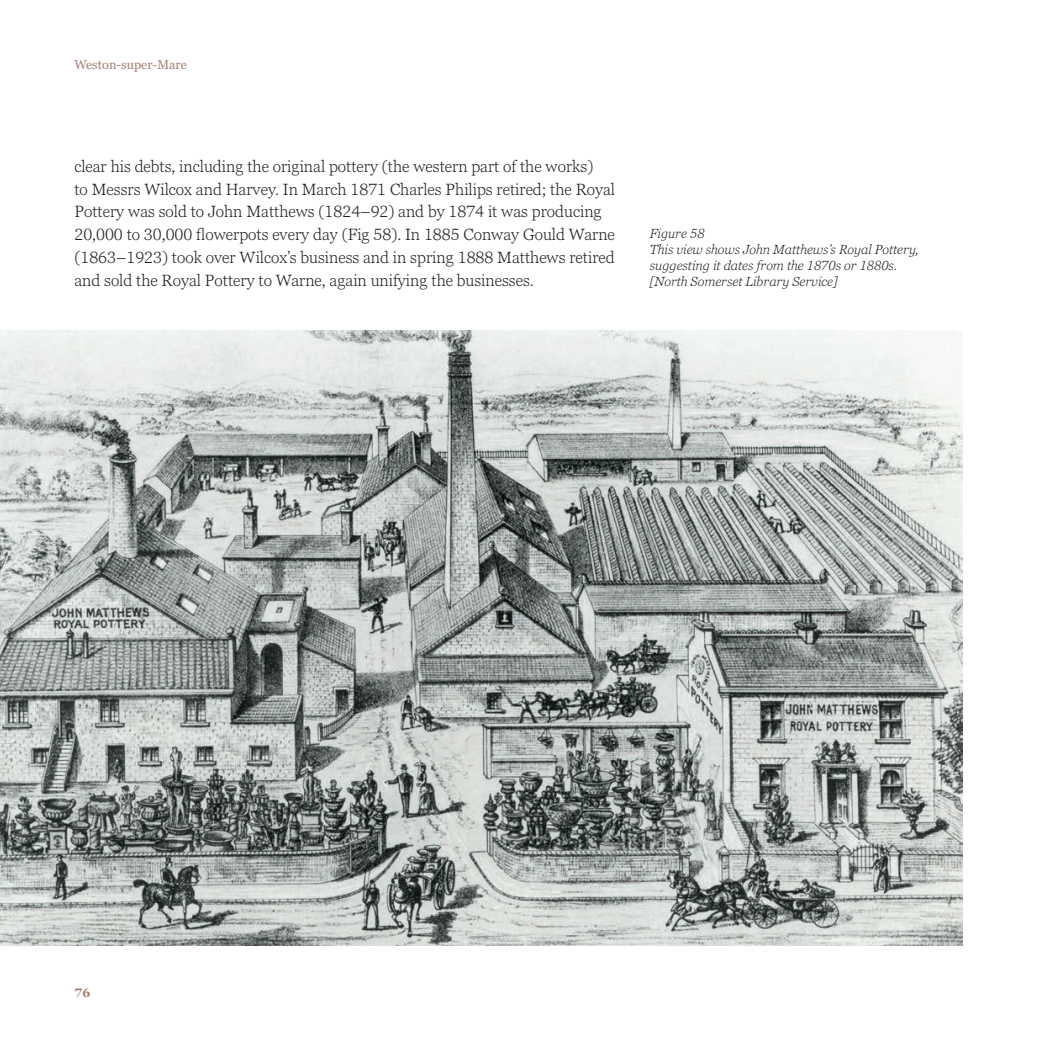
<style>
.page{position:relative;width:1042px;height:1042px;background:#fff}
.page>*{position:absolute;margin:0;border:0;box-sizing:border-box;transform-origin:0 0}
.t1{font:300 16.1px/22.8px "Georgia Pro";color:#231f20}
.t2{font:italic 300 13.12px/15.8px "Georgia Pro";color:#231f20}
.t3{font:12.6px "Georgia Pro";color:#a68075}
.t4{font:700 12.25px "Georgia Pro";color:#a68075}
</style>
<div class="page">
<img style="left:0;top:330px;width:962px;height:615px">
<p class="t3" style="left:74px;top:58px;width:114px">Weston-super-Mare</p>
<p class="t1" style="left:74px;top:155px;width:542px">clear his debts, including the original pottery (the western part of the works)<br>to Messrs Wilcox and Harvey. In March 1871 Charles Philips retired; the Royal Pottery was sold to John Matthews (1824–92) and by 1874 it was producing 20,000 to 30,000 flowerpots every day (Fig 58). In 1885 Conway Gould Warne (1863–1923) took over Wilcox’s business and in spring 1888 Matthews retired and sold the Royal Pottery to Warne, again unifying the businesses.</p>
<p class="t2" style="left:650px;top:226px;width:270px">Figure 58<br>This view shows John Matthews’s Royal Pottery, suggesting it dates from the 1870s or 1880s. [North Somerset Library Service]</p>
<p class="t4" style="left:74px;top:985px;width:17px">76</p>
</div>
